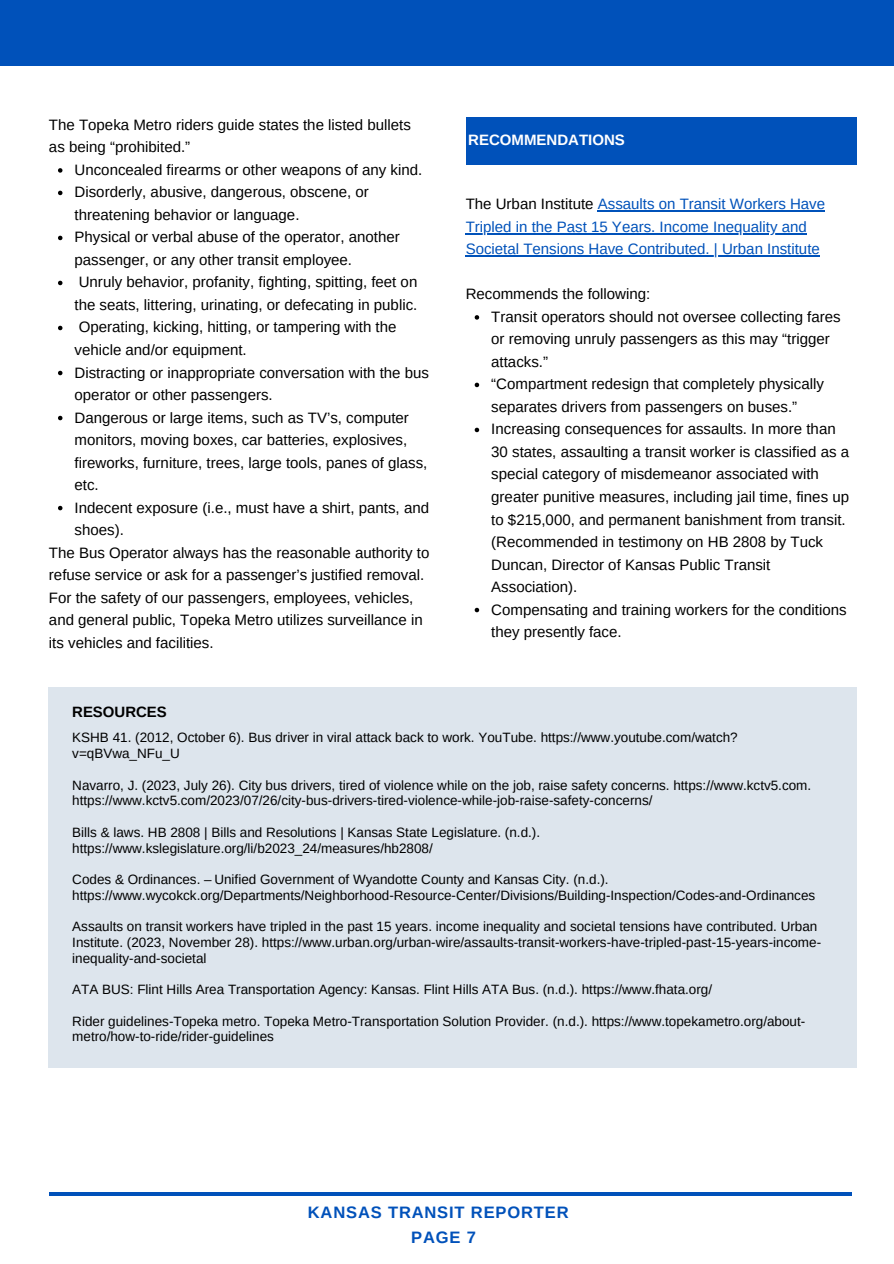
<style>
.page{position:relative;width:894px;height:1264px;background:#fff}
.page>*{position:absolute;margin:0;border:0;box-sizing:border-box;transform-origin:0 0}
.t1{font:700 16.5px/24.8px "Arimo";letter-spacing:.05em;color:#0051ba}
.t2{font:15px/22.5px "Arimo";color:#000}
.t3{font:15px "Arimo";color:#0052ba}
.t4{font:700 15px "Arimo";color:#fff}
.t5{font:700 15px "Arimo";color:#000}
.t6{font:13.5px/15.8px "Arimo";color:#000}
.s1{color:#000}
</style>
<div class="page">
<hr style="left:49px;top:1192px;width:802px;height:3px;background:#0051ba">
<div style="left:0;top:0;width:893px;height:66px;background:#0051ba"></div>
<svg style="left:58px;top:168px;width:4px;height:5px"></svg>
<svg style="left:58px;top:191px;width:4px;height:4px"></svg>
<svg style="left:58px;top:236px;width:4px;height:4px"></svg>
<svg style="left:58px;top:281px;width:4px;height:4px"></svg>
<svg style="left:58px;top:326px;width:4px;height:4px"></svg>
<svg style="left:58px;top:371px;width:4px;height:4px"></svg>
<svg style="left:58px;top:416px;width:4px;height:4px"></svg>
<svg style="left:58px;top:506px;width:4px;height:4px"></svg>
<div style="left:465px;top:117px;width:391px;height:47px;background:#0051ba"></div>
<hr style="left:597px;top:210px;width:227px;height:1px;background:#0052ba">
<hr style="left:465px;top:233px;width:341px;height:1px;background:#0052ba">
<hr style="left:465px;top:255px;width:354px;height:1px;background:#0052ba">
<svg style="left:474px;top:315px;width:5px;height:4px"></svg>
<svg style="left:474px;top:382px;width:5px;height:5px"></svg>
<svg style="left:474px;top:427px;width:5px;height:5px"></svg>
<svg style="left:474px;top:607px;width:5px;height:5px"></svg>
<div style="left:49px;top:687px;width:807px;height:380px;background:#dde5ed"></div>
<h2 class="t2" style="left:49px;top:113px;width:363px">The Topeka Metro riders guide states the listed bullets as being “prohibited.”</h2>
<p class="t2" style="left:75px;top:158px;width:349px">Unconcealed firearms or other weapons of any kind.</p>
<p class="t2" style="left:75px;top:181px;width:296px">Disorderly, abusive, dangerous, obscene, or threatening behavior or language.</p>
<p class="t2" style="left:75px;top:226px;width:326px">Physical or verbal abuse of the operator, another passenger, or any other transit employee.</p>
<p class="t2" style="left:75px;top:271px;width:344px">Unruly behavior, profanity, fighting, spitting, feet on the seats, littering, urinating, or defecating in public.</p>
<p class="t2" style="left:75px;top:316px;width:323px">Operating, kicking, hitting, or tampering with the vehicle and/or equipment.</p>
<p class="t2" style="left:75px;top:361px;width:356px">Distracting or inappropriate conversation with the bus operator or other passengers.</p>
<p class="t2" style="left:75px;top:406px;width:354px">Dangerous or large items, such as TV’s, computer monitors, moving boxes, car batteries, explosives, fireworks, furniture, trees, large tools, panes of glass, etc.</p>
<p class="t2" style="left:75px;top:496px;width:356px">Indecent exposure (i.e., must have a shirt, pants, and shoes).</p>
<h2 class="t2" style="left:49px;top:541px;width:382px">The Bus Operator always has the reasonable authority to refuse service or ask for a passenger’s justified removal.<br>For the safety of our passengers, employees, vehicles, and general public, Topeka Metro utilizes surveillance in its vehicles and facilities.</h2>
<h1 class="t4" style="left:468px;top:131px;width:158px">RECOMMENDATIONS</h1>
<h2 class="t3" style="left:465px;top:196px;width:361px"><span class="s1">The Urban Institute</span> Assaults on Transit Workers Have</h2>
<h2 class="t3" style="left:465px;top:218px;width:342px">Tripled in the Past 15 Years. Income Inequality and</h2>
<p class="t3" style="left:465px;top:241px;width:355px">Societal Tensions Have Contributed. | Urban Institute</p>
<p class="t2" style="left:491px;top:283px;width:351px;text-indent:-26px">Recommends the following:<br>Transit operators should not oversee collecting fares or removing unruly passengers as this may “trigger</p>
<p class="t2" style="left:491px;top:350px;width:334px">attacks.”<br>“Compartment redesign that completely physically separates drivers from passengers on buses.”</p>
<p class="t2" style="left:491px;top:418px;width:359px">Increasing consequences for assaults. In more than<br>30 states, assaulting a transit worker is classified as a</p>
<p class="t2" style="left:491px;top:463px;width:359px">special category of misdemeanor associated with greater punitive measures, including jail time, fines up to $215,000, and permanent banishment from transit. (Recommended in testimony on HB 2808 by Tuck Duncan, Director of Kansas Public Transit Association).<br>Compensating and training workers for the conditions they presently face.</p>
<p class="t5" style="left:72px;top:703px;width:96px">RESOURCES</p>
<p class="t6" style="left:72px;top:729px;width:666px">KSHB 41. (2012, October 6). Bus driver in viral attack back to work. YouTube. https://www.youtube.com/watch? v=qBVwa_NFu_U</p>
<p class="t6" style="left:72px;top:777px;width:740px">Navarro, J. (2023, July 26). City bus drivers, tired of violence while on the job, raise safety concerns. https://www.kctv5.com. https://www.kctv5.com/2023/07/26/city-bus-drivers-tired-violence-while-job-raise-safety-concerns/</p>
<p class="t6" style="left:72px;top:824px;width:469px">Bills &amp; laws. HB 2808 | Bills and Resolutions | Kansas State Legislature. (n.d.). https://www.kslegislature.org/li/b2023_24/measures/hb2808/</p>
<p class="t6" style="left:72px;top:871px;width:744px">Codes &amp; Ordinances. – Unified Government of Wyandotte County and Kansas City. (n.d.). https://www.wycokck.org/Departments/Neighborhood-Resource-Center/Divisions/Building-Inspection/Codes-and-Ordinances</p>
<p class="t6" style="left:72px;top:918px;width:750px">Assaults on transit workers have tripled in the past 15 years. income inequality and societal tensions have contributed. Urban<br>Institute. (2023, November 28). https://www.urban.org/urban-wire/assaults-transit-workers-have-tripled-past-15-years-income&shy;inequality-and-societal</p>
<p class="t6" style="left:72px;top:981px;width:641px">ATA BUS: Flint Hills Area Transportation Agency: Kansas. Flint Hills ATA Bus. (n.d.). https://www.fhata.org/</p>
<p class="t6" style="left:72px;top:1013px;width:734px">Rider guidelines-Topeka metro. Topeka Metro-Transportation Solution Provider. (n.d.). https://www.topekametro.org/about&shy;metro/how-to-ride/rider-guidelines</p>
<p class="t1" style="left:411px;top:1199px;width:159px;text-indent:-103px">KANSAS TRANSIT REPORTER<br>PAGE 7</p>
</div>
